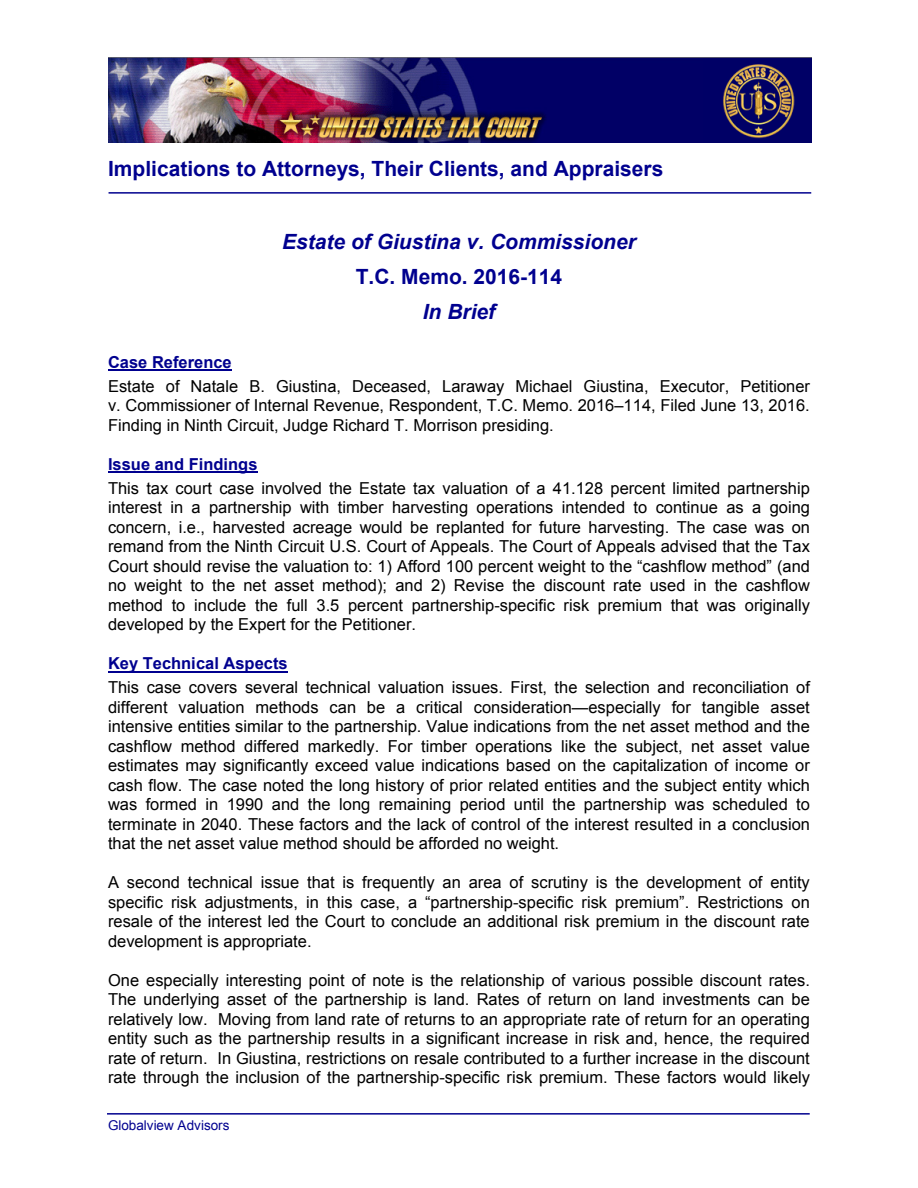
<style>
.page{position:relative;width:918px;height:1188px;background:#fff}
.page>*{position:absolute;margin:0;border:0;box-sizing:border-box;transform-origin:0 0}
.t1{font:700 21px "Arial";color:#00008f}
.t2{font:italic 700 21px "Arial";color:#00008f}
.t3{font:16.5px/19.5px "Arial";color:#000;text-align:justify}
.t4{font:700 16.5px "Arial";color:#00008f}
.t5{font:13.5px "Arial";color:#00008f}
</style>
<div class="page">
<img style="left:108px;top:58px;width:595px;height:84px">
<img style="left:703px;top:58px;width:108px;height:84px">
<hr style="left:107px;top:1113px;width:703px;height:2px;background:#00008e">
<hr style="left:109px;top:192px;width:702px;height:2px;background:#00008e">
<hr style="left:108px;top:369px;width:124px;height:2px;background:#00008f">
<hr style="left:108px;top:471px;width:149px;height:2px;background:#00008f">
<hr style="left:108px;top:671px;width:180px;height:2px;background:#00008f">
<p class="t1" style="left:108px;top:157px;width:557px">Implications to Attorneys, Their Clients, and Appraisers</p>
<p class="t2" style="left:282px;top:230px;width:355px">Estate of Giustina v. Commissioner</p>
<p class="t1" style="left:356px;top:265px;width:208px">T.C. Memo. 2016-114</p>
<p class="t2" style="left:423px;top:300px;width:74px">In Brief</p>
<p class="t4" style="left:108px;top:353px;width:125px">Case Reference</p>
<p class="t3" style="left:108px;top:376px;width:704px">Estate of Natale B. Giustina, Deceased, Laraway Michael Giustina, Executor, Petitioner v. Commissioner of Internal Revenue, Respondent, T.C. Memo. 2016–114, Filed June 13, 2016.<br>Finding in Ninth Circuit, Judge Richard T. Morrison presiding.</p>
<p class="t4" style="left:108px;top:455px;width:151px">Issue and Findings</p>
<p class="t3" style="left:108px;top:478px;width:704px">This tax court case involved the Estate tax valuation of a 41.128 percent limited partnership interest in a partnership with timber harvesting operations intended to continue as a going concern, i.e., harvested acreage would be replanted for future harvesting. The case was on remand from the Ninth Circuit U.S. Court of Appeals. The Court of Appeals advised that the Tax Court should revise the valuation to: 1) Afford 100 percent weight to the “cashflow method” (and no weight to the net asset method); and 2) Revise the discount rate used in the cashflow method to include the full 3.5 percent partnership-specific risk premium that was originally developed by the Expert for the Petitioner.</p>
<p class="t4" style="left:108px;top:654px;width:181px">Key Technical Aspects</p>
<p class="t3" style="left:108px;top:678px;width:704px">This case covers several technical valuation issues. First, the selection and reconciliation of different valuation methods can be a critical consideration—especially for tangible asset intensive entities similar to the partnership. Value indications from the net asset method and the cashflow method differed markedly. For timber operations like the subject, net asset value estimates may significantly exceed value indications based on the capitalization of income or cash flow. The case noted the long history of prior related entities and the subject entity which was formed in 1990 and the long remaining period until the partnership was scheduled to terminate in 2040. These factors and the lack of control of the interest resulted in a conclusion that the net asset value method should be afforded no weight.</p>
<p class="t3" style="left:108px;top:873px;width:703px">A second technical issue that is frequently an area of scrutiny is the development of entity specific risk adjustments, in this case, a “partnership-specific risk premium”. Restrictions on resale of the interest led the Court to conclude an additional risk premium in the discount rate development is appropriate.</p>
<p class="t3" style="left:108px;top:970px;width:704px">One especially interesting point of note is the relationship of various possible discount rates.<br>The underlying asset of the partnership is land. Rates of return on land investments can be relatively low. Moving from land rate of returns to an appropriate rate of return for an operating entity such as the partnership results in a significant increase in risk and, hence, the required rate of return. In Giustina, restrictions on resale contributed to a further increase in the discount rate through the inclusion of the partnership-specific risk premium. These factors would likely</p>
<p class="t5" style="left:108px;top:1118px;width:123px">Globalview Advisors</p>
</div>
